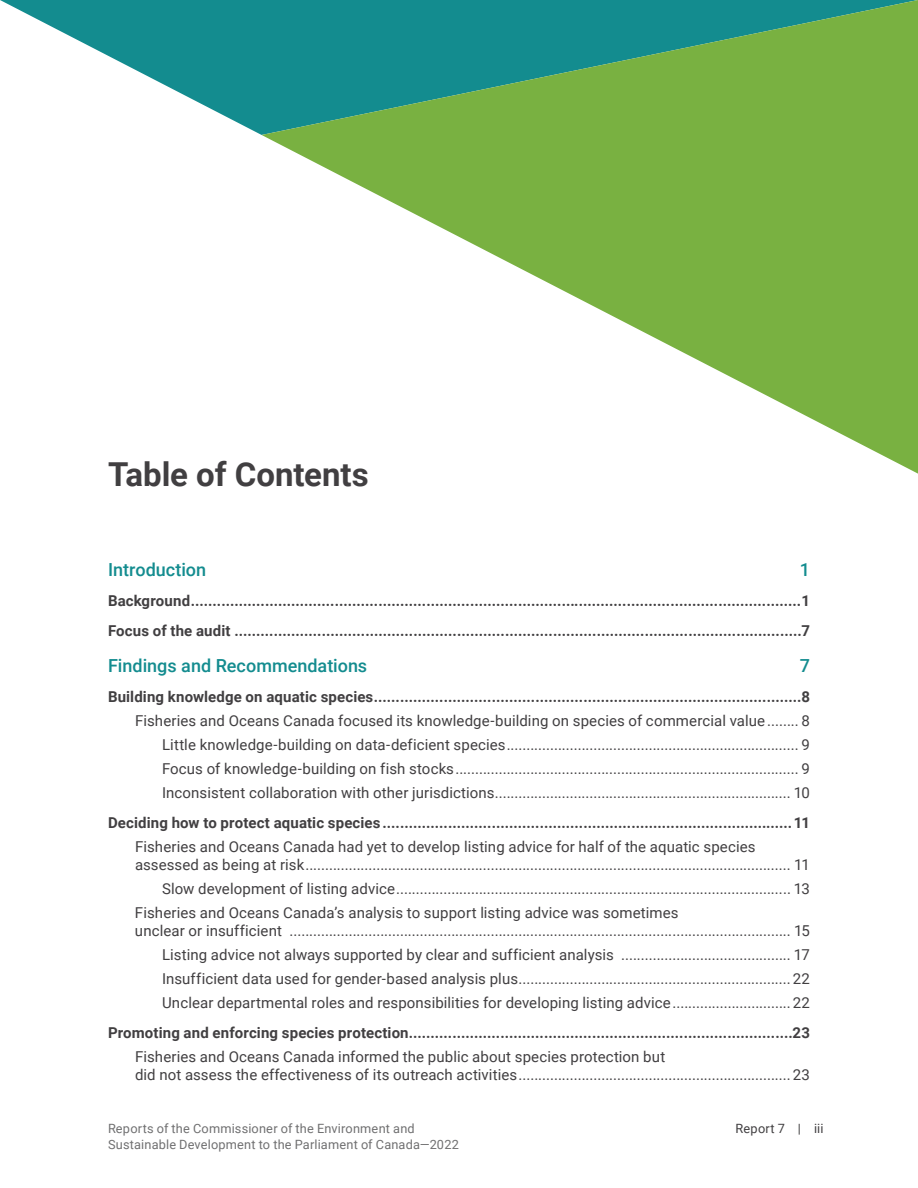
<style>
.page{position:relative;width:918px;height:1188px;background:#fff}
.page>*{position:absolute;margin:0;border:0;box-sizing:border-box;transform-origin:0 0}
.TOC_title{font:700 33px "Roboto";color:#413f41}
.t1{font:500 18px "Roboto";color:#138c8f}
.t2{font:15px/18px "Roboto";letter-spacing:.005em;color:#413f41}
.t3{font:700 15px "Roboto";letter-spacing:.01em;color:#413f41}
.t4{font:12.75px/15.8px "Roboto";letter-spacing:.015em;color:#707071}
.t5{font:12.75px "Roboto";letter-spacing:.015em;color:#413f41}
</style>
<div class="page">
<svg style="left:0;top:0;width:262px;height:135px"></svg>
<svg style="left:262px;top:0;width:656px;height:474px"></svg>
<h1 class="TOC_title" style="left:108px;top:451px;width:262px">Table of Contents</h1>
<p class="t1" style="left:108px;top:557px;width:100px">Introduction</p>
<p class="t1" style="left:800px;top:557px;width:12px">1</p>
<p class="t3" style="left:108px;top:590px;width:704px">Background............................................................................................................................................1</p>
<p class="t3" style="left:108px;top:620px;width:704px">Focus of the audit ..................................................................................................................................7</p>
<p class="t1" style="left:108px;top:653px;width:261px">Findings and Recommendations</p>
<p class="t1" style="left:800px;top:653px;width:12px">7</p>
<p class="t3" style="left:108px;top:686px;width:704px">Building knowledge on aquatic species..................................................................................................8</p>
<p class="t2" style="left:135px;top:711px;width:677px">Fisheries and Oceans Canada focused its knowledge-building on species of commercial value ........ 8</p>
<p class="t2" style="left:162px;top:735px;width:650px">Little knowledge-building on data-deficient species.......................................................................... 9</p>
<p class="t2" style="left:162px;top:759px;width:650px">Focus of knowledge-building on fish stocks....................................................................................... 9</p>
<p class="t2" style="left:162px;top:783px;width:650px">Inconsistent collaboration with other jurisdictions........................................................................... 10</p>
<p class="t3" style="left:108px;top:812px;width:704px">Deciding how to protect aquatic species ..............................................................................................11</p>
<p class="t2" style="left:135px;top:837px;width:677px">Fisheries and Oceans Canada had yet to develop listing advice for half of the aquatic species assessed as being at risk........................................................................................................................... 11</p>
<p class="t2" style="left:162px;top:879px;width:650px">Slow development of listing advice.................................................................................................... 13</p>
<p class="t2" style="left:135px;top:903px;width:677px">Fisheries and Oceans Canada’s analysis to support listing advice was sometimes<br>unclear or insufficient ............................................................................................................................... 15</p>
<p class="t2" style="left:162px;top:945px;width:650px">Listing advice not always supported by clear and sufficient analysis ........................................... 17</p>
<p class="t2" style="left:162px;top:969px;width:650px">Insufficient data used for gender-based analysis plus.....................................................................22</p>
<p class="t2" style="left:162px;top:993px;width:650px">Unclear departmental roles and responsibilities for developing listing advice..............................22</p>
<p class="t3" style="left:108px;top:1022px;width:704px">Promoting and enforcing species protection........................................................................................23</p>
<p class="t2" style="left:135px;top:1047px;width:677px">Fisheries and Oceans Canada informed the public about species protection but<br>did not assess the effectiveness of its outreach activities..................................................................... 23</p>
<p class="t4" style="left:108px;top:1120px;width:353px">Reports of the Commissioner of the Environment and<br>Sustainable Development to the Parliament of Canada—2022</p>
<p class="t5" style="left:736px;top:1120px;width:89px">Report 7 | iii</p>
</div>
